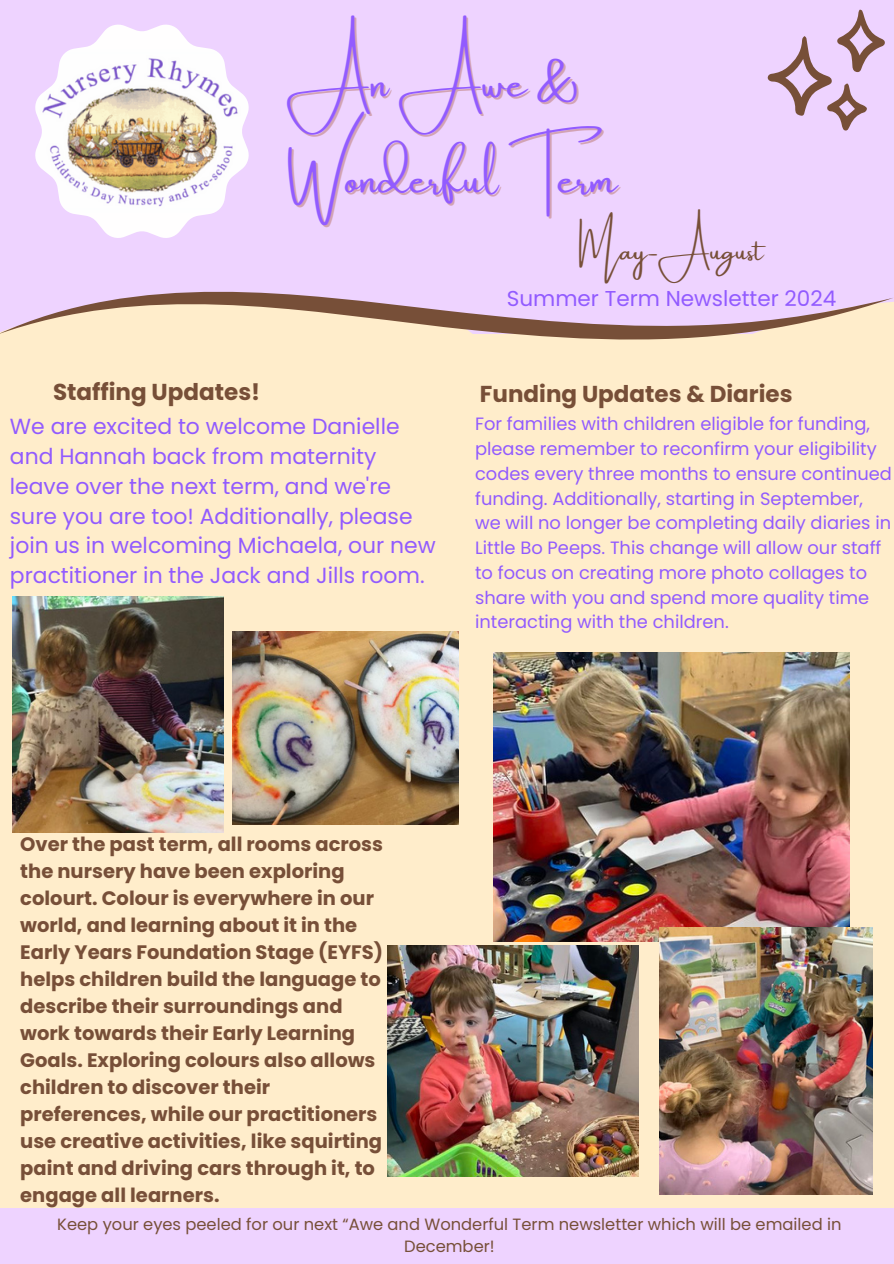
<style>
.page{position:relative;width:894px;height:1264px;background:#fff}
.page>*{position:absolute;margin:0;border:0;box-sizing:border-box;transform-origin:0 0}
.t1{font:41.7px "Amsterdam One";color:#925bff}
.t2{font:25.8px "Amsterdam One";color:#774f38}
.t3{font:700 22.95px "Poppins";color:#774f38}
.t4{font:21.9px/29.7px "Poppins";color:#925bff}
.t5{font:21.45px "Poppins";color:#925bff}
.t6{font:700 19.5px/27px "Poppins";color:#774f38}
.t7{font:17.85px/24.8px "Poppins";color:#925bff}
.t8{font:16.35px/22.2px "Poppins";color:#774f38;text-align:center}
</style>
<div class="page">
<div style="left:0;top:0;width:893px;height:1263px;background:#ffedcb"></div>
<div style="left:0;top:0;width:893px;height:334px;background:#eed3ff"></div>
<svg style="left:0;top:291px;width:767px;height:49px"></svg>
<div style="left:0;top:1207px;width:893px;height:56px;background:#eed3ff"></div>
<img style="left:233px;top:631px;width:225px;height:193px">
<img style="left:12px;top:597px;width:211px;height:235px">
<img style="left:493px;top:653px;width:356px;height:288px">
<img style="left:659px;top:928px;width:213px;height:266px">
<img style="left:387px;top:945px;width:251px;height:231px">
<svg style="left:767px;top:10px;width:126px;height:324px"></svg>
<img style="left:35px;top:24px;width:213px;height:214px">
<p class="t1" style="left:287px;top:60px;width:294px">An Awe &amp;</p>
<p class="t1" style="left:287px;top:157px;width:331px">Wonderful Term</p>
<p class="t2" style="left:579px;top:237px;width:186px">May-August</p>
<p class="t5" style="left:506px;top:284px;width:331px">Summer Term Newsletter 2024</p>
<p class="t3" style="left:53px;top:376px;width:208px">Staffing Updates!</p>
<h3 class="t3" style="left:480px;top:378px;width:314px">Funding Updates &amp; Diaries</h3>
<p class="t4" style="left:10px;top:412px;width:427px">We are excited to welcome Danielle and Hannah back from maternity leave over the next term, and we're sure you are too! Additionally, please join us in welcoming Michaela, our new practitioner in the Jack and Jills room.</p>
<h3 class="t7" style="left:475px;top:412px;width:418px">For families with children eligible for funding, please remember to reconfirm your eligibility codes every three months to ensure continued funding. Additionally, starting in September, we will no longer be completing daily diaries in Little Bo Peeps. This change will allow our staff to focus on creating more photo collages to share with you and spend more quality time interacting with the children.</h3>
<p class="t6" style="left:20px;top:830px;width:364px">Over the past term, all rooms across the nursery have been exploring colourt. Colour is everywhere in our world, and learning about it in the Early Years Foundation Stage (EYFS) helps children build the language to describe their surroundings and work towards their Early Learning Goals. Exploring colours also allows children to discover their preferences, while our practitioners use creative activities, like squirting paint and driving cars through it, to engage all learners.</p>
<p class="t8" style="left:57px;top:1212px;width:785px">Keep your eyes peeled for our next “Awe and Wonderful Term newsletter which will be emailed in<br>December!</p>
</div>
